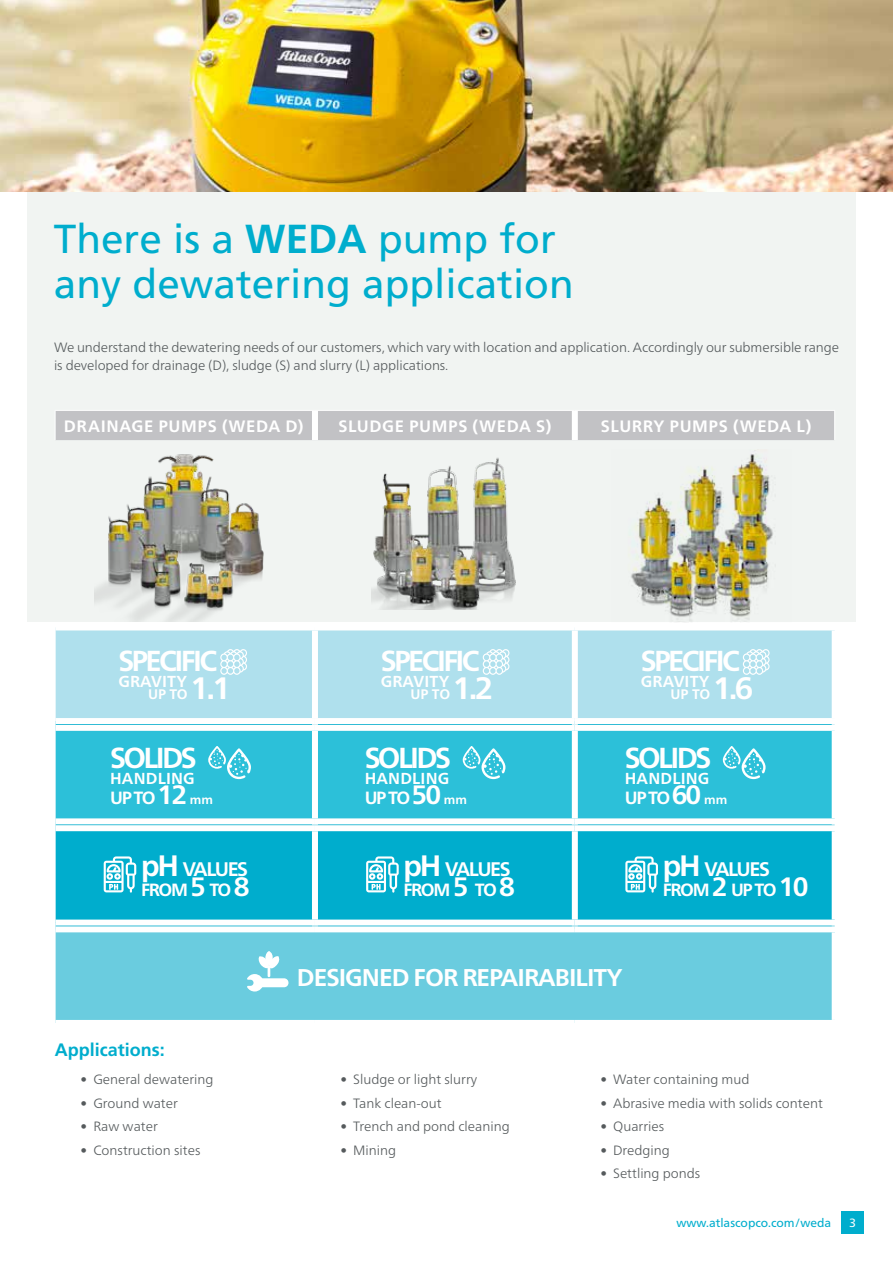
<style>
.page{position:relative;width:893px;height:1263px;background:#fff}
.page>*{position:absolute;margin:0;border:0;box-sizing:border-box;transform-origin:0 0}
.t1{font:40.5px/45px "Frutiger LT Std";color:#00adcd}
.t2{font:700 31.05px "Neue Frutiger World";color:#fff}
.t3{font:700 28.95px "Neue Frutiger World";letter-spacing:-.09em;color:#fff}
.t4{font:700 24.3px "Neue Frutiger World";letter-spacing:-.04em;color:#fff}
.t5{font:700 19.65px "Neue Frutiger World";letter-spacing:-.075em;color:#fff}
.t6{font:700 18px "Frutiger LT Std";color:#00adcd}
.t7{font:700 17.7px "Neue Frutiger World";letter-spacing:-.075em;color:#fff}
.t8{font:700 16.5px "Neue Frutiger World";letter-spacing:.035em;color:#fff}
.t9{font:700 15.9px "Neue Frutiger World";letter-spacing:.01em;color:#fff}
.t10{font:700 13.8px "Neue Frutiger World";letter-spacing:-.01em;color:#fff}
.t11{font:300 13.5px/18px "Neue Frutiger World";color:#555a5c}
.t12{font:12px "Neue Frutiger World";color:#00adcd}
.t13{font:12px "Neue Frutiger World";color:#fff}
.s1{font-weight:700}
.s2{font-size:26.55px}
.s3{font-size:12.45px}
.s4{font-size:29.55px}
</style>
<div class="page">
<div style="left:841px;top:1211px;width:23px;height:23px;background:#00adcd"></div>
<div style="left:28px;top:23px;width:828px;height:599px;background:#f1f4f2"></div>
<div style="left:56px;top:630px;width:776px;height:88px;background:#afe0ed"></div>
<div style="left:56px;top:731px;width:776px;height:87px;background:#2cc0d9"></div>
<div style="left:56px;top:831px;width:776px;height:95px;background:#00adcd"></div>
<div style="left:55px;top:929px;width:780px;height:94px;background:#6accdf"></div>
<div style="left:55px;top:411px;width:779px;height:29px;background:#c2c2c5"></div>
<hr style="left:55px;top:929px;width:1px;height:94px;background:#fff">
<div style="left:312px;top:630px;width:6px;height:88px;background:#fff"></div>
<div style="left:572px;top:630px;width:6px;height:88px;background:#fff"></div>
<div style="left:312px;top:731px;width:6px;height:87px;background:#fff"></div>
<div style="left:572px;top:731px;width:6px;height:87px;background:#fff"></div>
<div style="left:312px;top:831px;width:6px;height:88px;background:#fff"></div>
<div style="left:572px;top:831px;width:6px;height:88px;background:#fff"></div>
<div style="left:832px;top:932px;width:6px;height:88px;background:#fff"></div>
<div style="left:55px;top:919px;width:260px;height:6px;background:#fff"></div>
<div style="left:315px;top:919px;width:260px;height:6px;background:#fff"></div>
<div style="left:575px;top:919px;width:263px;height:6px;background:#fff"></div>
<div style="left:55px;top:926px;width:260px;height:6px;background:#fff"></div>
<div style="left:315px;top:926px;width:260px;height:6px;background:#fff"></div>
<div style="left:575px;top:926px;width:263px;height:6px;background:#fff"></div>
<div style="left:55px;top:1020px;width:260px;height:6px;background:#fff"></div>
<div style="left:315px;top:1020px;width:260px;height:6px;background:#fff"></div>
<div style="left:575px;top:1020px;width:263px;height:6px;background:#fff"></div>
<div style="left:312px;top:411px;width:6px;height:29px;background:#fff"></div>
<div style="left:572px;top:411px;width:6px;height:29px;background:#fff"></div>
<img style="left:95px;top:454px;width:169px;height:167px">
<img style="left:631px;top:450px;width:142px;height:171px">
<img style="left:371px;top:457px;width:145px;height:152px">
<svg style="left:220px;top:649px;width:27px;height:26px"></svg>
<svg style="left:483px;top:649px;width:26px;height:26px"></svg>
<svg style="left:743px;top:649px;width:27px;height:26px"></svg>
<svg style="left:208px;top:746px;width:43px;height:33px"></svg>
<svg style="left:463px;top:746px;width:42px;height:33px"></svg>
<svg style="left:723px;top:746px;width:43px;height:33px"></svg>
<svg style="left:104px;top:856px;width:32px;height:37px"></svg>
<svg style="left:366px;top:856px;width:33px;height:37px"></svg>
<svg style="left:625px;top:856px;width:33px;height:37px"></svg>
<img style="left:0;top:0;width:893px;height:191px">
<div style="left:256px;top:978px;width:32px;height:9px;background:#fff;border-radius:4px"></div>
<svg style="left:247px;top:951px;width:34px;height:40px"></svg>
<h1 class="t1" style="left:54px;top:217px;width:521px">There is a <span class="s1">WEDA</span> pump for any dewatering application</h1>
<p class="t11" style="left:54px;top:338px;width:786px">We understand the dewatering needs of our customers, which vary with location and application. Accordingly our submersible range is developed for drainage (D), sludge (S) and slurry (L) applications.</p>
<p class="t8" style="left:64px;top:411px;width:241px">DRAINAGE PUMPS (WEDA D)</p>
<p class="t8" style="left:338px;top:411px;width:214px">SLUDGE PUMPS (WEDA S)</p>
<p class="t8" style="left:601px;top:411px;width:212px">SLURRY PUMPS (WEDA L)</p>
<h3 class="t3" style="left:118px;top:636px;width:100px">SPECIFIC</h3>
<p class="t9" style="left:118px;top:667px;width:70px">GRAVITY</p>
<p class="t10" style="left:148px;top:682px;width:41px">UP TO</p>
<h2 class="t2" style="left:191px;top:660px;width:42px">1.1</h2>
<h3 class="t3" style="left:381px;top:636px;width:100px">SPECIFIC</h3>
<p class="t9" style="left:381px;top:667px;width:70px">GRAVITY</p>
<h2 class="t2" style="left:453px;top:660px;width:42px">1.2</h2>
<p class="t10" style="left:410px;top:682px;width:41px">UP TO</p>
<h3 class="t3" style="left:641px;top:636px;width:100px">SPECIFIC</h3>
<p class="t9" style="left:641px;top:667px;width:70px">GRAVITY</p>
<h2 class="t2" style="left:713px;top:660px;width:42px">1.6</h2>
<p class="t10" style="left:671px;top:682px;width:41px">UP TO</p>
<h3 class="t3" style="left:110px;top:733px;width:88px">SOLIDS</h3>
<p class="t9" style="left:110px;top:764px;width:86px">HANDLING</p>
<h3 class="t7" style="left:110px;top:782px;width:104px">UP TO <span class="s2">12</span> <span class="s3">mm</span></h3>
<h3 class="t3" style="left:365px;top:733px;width:88px">SOLIDS</h3>
<p class="t9" style="left:365px;top:764px;width:86px">HANDLING</p>
<h3 class="t7" style="left:365px;top:782px;width:104px">UP TO<span class="s2">50</span> <span class="s3">mm</span></h3>
<h3 class="t3" style="left:625px;top:733px;width:88px">SOLIDS</h3>
<p class="t9" style="left:625px;top:764px;width:86px">HANDLING</p>
<h3 class="t7" style="left:625px;top:782px;width:104px">UP TO<span class="s2">60</span> <span class="s3">mm</span></h3>
<h3 class="t5" style="left:141px;top:851px;width:109px"><span class="s4">pH</span> VALUES</h3>
<h3 class="t7" style="left:141px;top:874px;width:110px">FROM <span class="s2">5</span> TO <span class="s2">8</span></h3>
<h3 class="t5" style="left:403px;top:851px;width:109px"><span class="s4">pH</span> VALUES</h3>
<h3 class="t7" style="left:403px;top:874px;width:113px">FROM <span class="s2">5</span> TO <span class="s2">8</span></h3>
<h3 class="t5" style="left:663px;top:851px;width:109px"><span class="s4">pH</span> VALUES</h3>
<h3 class="t7" style="left:663px;top:874px;width:147px">FROM <span class="s2">2</span> UP TO <span class="s2">10</span></h3>
<h3 class="t4" style="left:297px;top:956px;width:327px">DESIGNED FOR REPAIRABILITY</h3>
<h3 class="t6" style="left:55px;top:1039px;width:111px">Applications:</h3>
<p class="t11" style="left:81px;top:1071px;width:135px">• General dewatering</p>
<p class="t11" style="left:81px;top:1094px;width:99px">• Ground water</p>
<p class="t11" style="left:81px;top:1118px;width:79px">• Raw water</p>
<p class="t11" style="left:81px;top:1141px;width:121px">• Construction sites</p>
<p class="t11" style="left:340px;top:1071px;width:138px">• Sludge or light slurry</p>
<p class="t11" style="left:340px;top:1094px;width:103px">• Tank clean-out</p>
<p class="t11" style="left:340px;top:1118px;width:171px">• Trench and pond cleaning</p>
<p class="t11" style="left:340px;top:1141px;width:57px">• Mining</p>
<p class="t11" style="left:600px;top:1071px;width:151px">• Water containing mud</p>
<p class="t11" style="left:600px;top:1094px;width:224px">• Abrasive media with solids content</p>
<p class="t11" style="left:600px;top:1118px;width:65px">• Quarries</p>
<p class="t11" style="left:600px;top:1141px;width:71px">• Dredging</p>
<p class="t11" style="left:600px;top:1165px;width:102px">• Settling ponds</p>
<p class="t12" style="left:676px;top:1213px;width:156px">www.atlascopco.com/weda</p>
<p class="t13" style="left:849px;top:1214px;width:8px">3</p>
</div>
